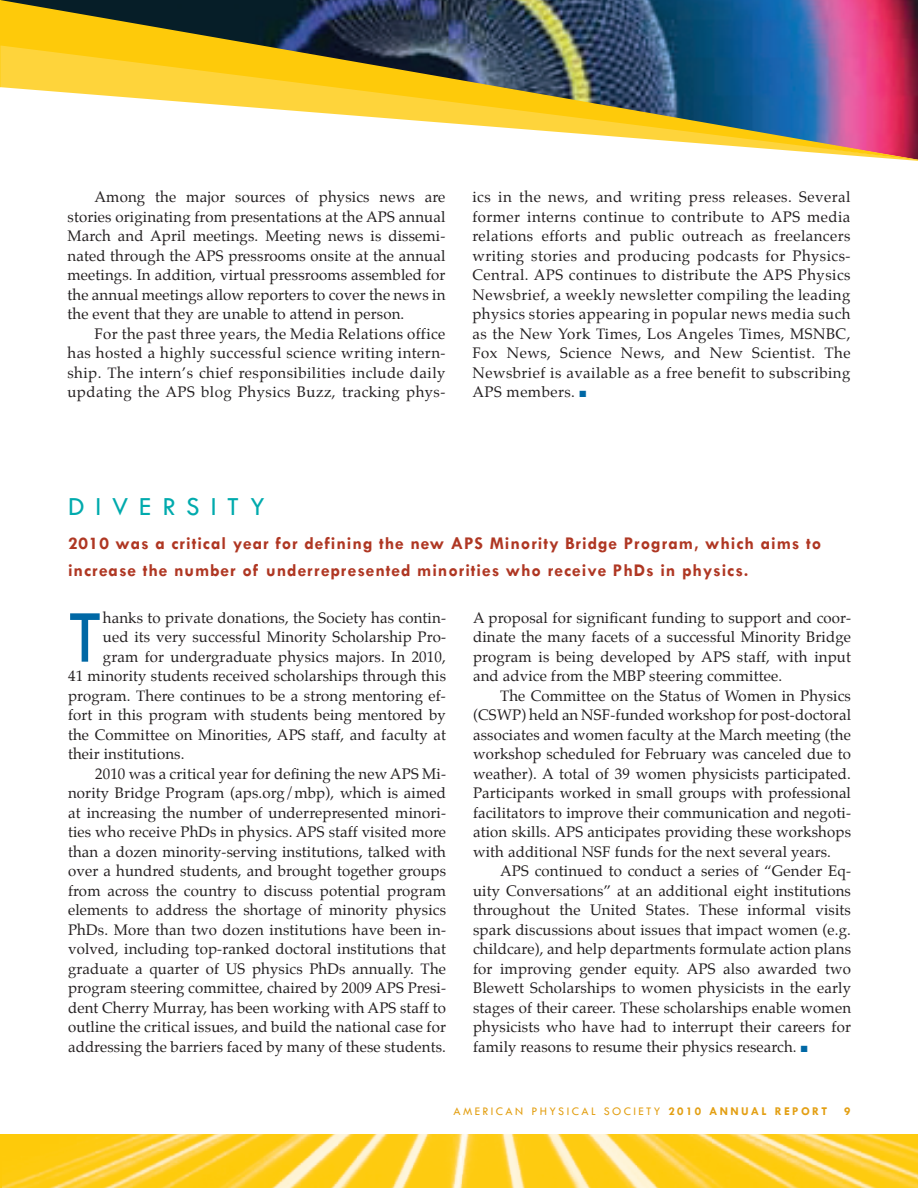
<style>
.page{position:relative;width:918px;height:1188px;background:#fff}
.page>*{position:absolute;margin:0;border:0;box-sizing:border-box;transform-origin:0 0}
.t1{font:77.7px "Tw Cen";color:#0068a5}
.t2{font:27px "Tw Cen";color:#00aaad}
.t3{font:700 18px/27px "Tw Cen";letter-spacing:.05em;color:#af3723}
.t4{font:15px/19.5px "Palatino";letter-spacing:.01em;color:#231f20;text-align:justify}
.t5{font:15px "Palatino";letter-spacing:.03em;color:#231f20}
.t6{font:12px "Tw Cen";letter-spacing:.2em;color:#e39f13}
.t7{font:700 12px "Tw Cen";color:#e39f13}
.s1{color:#0068a5}
.s2{font-weight:700}
</style>
<div class="page">
<img style="left:0;top:1134px;width:918px;height:54px">
<img style="left:0;top:0;width:918px;height:41px">
<svg style="left:0;top:41px;width:918px;height:120px"></svg>
<p class="t4" style="left:94px;top:187px;width:352px">Among the major sources of physics news are</p>
<p class="t4" style="left:67px;top:207px;width:379px">stories originating from presentations at the APS annual</p>
<p class="t4" style="left:67px;top:226px;width:380px">March and April meetings. Meeting news is dissemi-</p>
<p class="t4" style="left:67px;top:246px;width:379px">nated through the APS pressrooms onsite at the annual</p>
<p class="t4" style="left:67px;top:265px;width:380px">meetings. In addition, virtual pressrooms assembled for</p>
<p class="t4" style="left:67px;top:285px;width:379px">the annual meetings allow reporters to cover the news in</p>
<p class="t4" style="left:67px;top:304px;width:338px">the event that they are unable to attend in person.</p>
<p class="t5" style="left:94px;top:321px;width:353px">For the past three years, the Media Relations office</p>
<p class="t5" style="left:67px;top:341px;width:380px">has hosted a highly successful science writing intern-</p>
<p class="t5" style="left:67px;top:360px;width:380px">ship. The intern’s chief responsibilities include daily</p>
<p class="t5" style="left:67px;top:380px;width:379px">updating the APS blog Physics Buzz, tracking phys-</p>
<p class="t4" style="left:472px;top:187px;width:380px">ics in the news, and writing press releases. Several former interns continue to contribute to APS media relations efforts and public outreach as freelancers writing stories and producing podcasts for Physics-Central. APS continues to distribute the APS Physics Newsbrief, a weekly newsletter compiling the leading physics stories appearing in popular news media such as the New York Times, Los Angeles Times, MSNBC, Fox News, Science News, and New Scientist. The Newsbrief is available as a free benefit to subscribing APS members. <span class="s1">■</span></p>
<p class="t2" style="left:68px;top:491px;width:93px">DI VERSITY</p>
<p class="t3" style="left:68px;top:530px;width:755px">2010 was a critical year for defining the new APS Minority Bridge Program, which aims to increase the number of underrepresented minorities who receive PhDs in physics.</p>
<p class="t1" style="left:68px;top:590px;width:31px">T</p>
<p class="t4" style="left:103px;top:608px;width:345px">hanks to private donations, the Society has contin-</p>
<p class="t4" style="left:473px;top:608px;width:380px">A proposal for significant funding to support and coor-</p>
<p class="t4" style="left:473px;top:627px;width:380px">dinate the many facets of a successful Minority Bridge</p>
<p class="t4" style="left:473px;top:647px;width:379px">program is being developed by APS staff, with input</p>
<p class="t4" style="left:473px;top:666px;width:311px">and advice from the MBP steering committee.</p>
<p class="t4" style="left:500px;top:686px;width:352px">The Committee on the Status of Women in Physics</p>
<p class="t4" style="left:473px;top:705px;width:380px">(CSWP) held an NSF-funded workshop for post-doctoral</p>
<p class="t4" style="left:473px;top:725px;width:380px">associates and women faculty at the March meeting (the</p>
<p class="t4" style="left:473px;top:744px;width:380px">workshop scheduled for February was canceled due to</p>
<p class="t4" style="left:473px;top:764px;width:379px">weather). A total of 39 women physicists participated.</p>
<p class="t4" style="left:473px;top:783px;width:379px">Participants worked in small groups with professional</p>
<p class="t4" style="left:473px;top:803px;width:379px">facilitators to improve their communication and negoti-</p>
<p class="t4" style="left:473px;top:822px;width:380px">ation skills. APS anticipates providing these workshops</p>
<p class="t4" style="left:473px;top:842px;width:360px">with additional NSF funds for the next several years.</p>
<p class="t4" style="left:500px;top:861px;width:352px">APS continued to conduct a series of “Gender Eq-</p>
<p class="t4" style="left:473px;top:881px;width:379px">uity Conversations” at an additional eight institutions</p>
<p class="t4" style="left:473px;top:900px;width:379px">throughout the United States. These informal visits</p>
<p class="t4" style="left:473px;top:920px;width:380px">spark discussions about issues that impact women (e.g.</p>
<p class="t4" style="left:473px;top:939px;width:379px">childcare), and help departments formulate action plans</p>
<p class="t4" style="left:473px;top:959px;width:379px">for improving gender equity. APS also awarded two</p>
<p class="t4" style="left:473px;top:978px;width:379px">Blewett Scholarships to women physicists in the early</p>
<p class="t4" style="left:473px;top:998px;width:380px">stages of their career. These scholarships enable women</p>
<p class="t4" style="left:473px;top:1017px;width:379px">physicists who have had to interrupt their careers for</p>
<p class="t4" style="left:473px;top:1037px;width:336px">family reasons to resume their physics research. <span class="s1">■</span></p>
<p class="t4" style="left:103px;top:627px;width:345px">ued its very successful Minority Scholarship Pro-</p>
<p class="t4" style="left:103px;top:647px;width:345px">gram for undergraduate physics majors. In 2010,</p>
<p class="t4" style="left:68px;top:666px;width:379px">41 minority students received scholarships through this</p>
<p class="t4" style="left:68px;top:686px;width:379px">program. There continues to be a strong mentoring ef-</p>
<p class="t4" style="left:68px;top:705px;width:379px">fort in this program with students being mentored by</p>
<p class="t4" style="left:68px;top:725px;width:380px">the Committee on Minorities, APS staff, and faculty at</p>
<p class="t4" style="left:68px;top:744px;width:118px">their institutions.</p>
<p class="t4" style="left:95px;top:764px;width:353px">2010 was a critical year for defining the new APS Mi-</p>
<p class="t4" style="left:68px;top:783px;width:379px">nority Bridge Program (aps.org/mbp), which is aimed</p>
<p class="t4" style="left:68px;top:803px;width:379px">at increasing the number of underrepresented minori-</p>
<p class="t4" style="left:68px;top:822px;width:380px">ties who receive PhDs in physics. APS staff visited more</p>
<p class="t4" style="left:68px;top:842px;width:379px">than a dozen minority-serving institutions, talked with</p>
<p class="t4" style="left:68px;top:861px;width:380px">over a hundred students, and brought together groups</p>
<p class="t4" style="left:68px;top:881px;width:379px">from across the country to discuss potential program</p>
<p class="t4" style="left:68px;top:900px;width:380px">elements to address the shortage of minority physics</p>
<p class="t4" style="left:68px;top:920px;width:379px">PhDs. More than two dozen institutions have been in-</p>
<p class="t4" style="left:68px;top:939px;width:380px">volved, including top-ranked doctoral institutions that</p>
<p class="t4" style="left:68px;top:959px;width:380px">graduate a quarter of US physics PhDs annually. The</p>
<p class="t4" style="left:68px;top:978px;width:380px">program steering committee, chaired by 2009 APS Presi-</p>
<p class="t4" style="left:68px;top:998px;width:379px">dent Cherry Murray, has been working with APS staff to</p>
<p class="t4" style="left:68px;top:1017px;width:380px">outline the critical issues, and build the national case for</p>
<p class="t4" style="left:68px;top:1037px;width:379px">addressing the barriers faced by many of these students.</p>
<p class="t6" style="left:454px;top:1104px;width:366px">AMERICAN PHYSICAL SOCIETY <span class="s2">2010 Annua l Rep ort</span></p>
<p class="t7" style="left:844px;top:1104px;width:8px">9</p>
</div>
